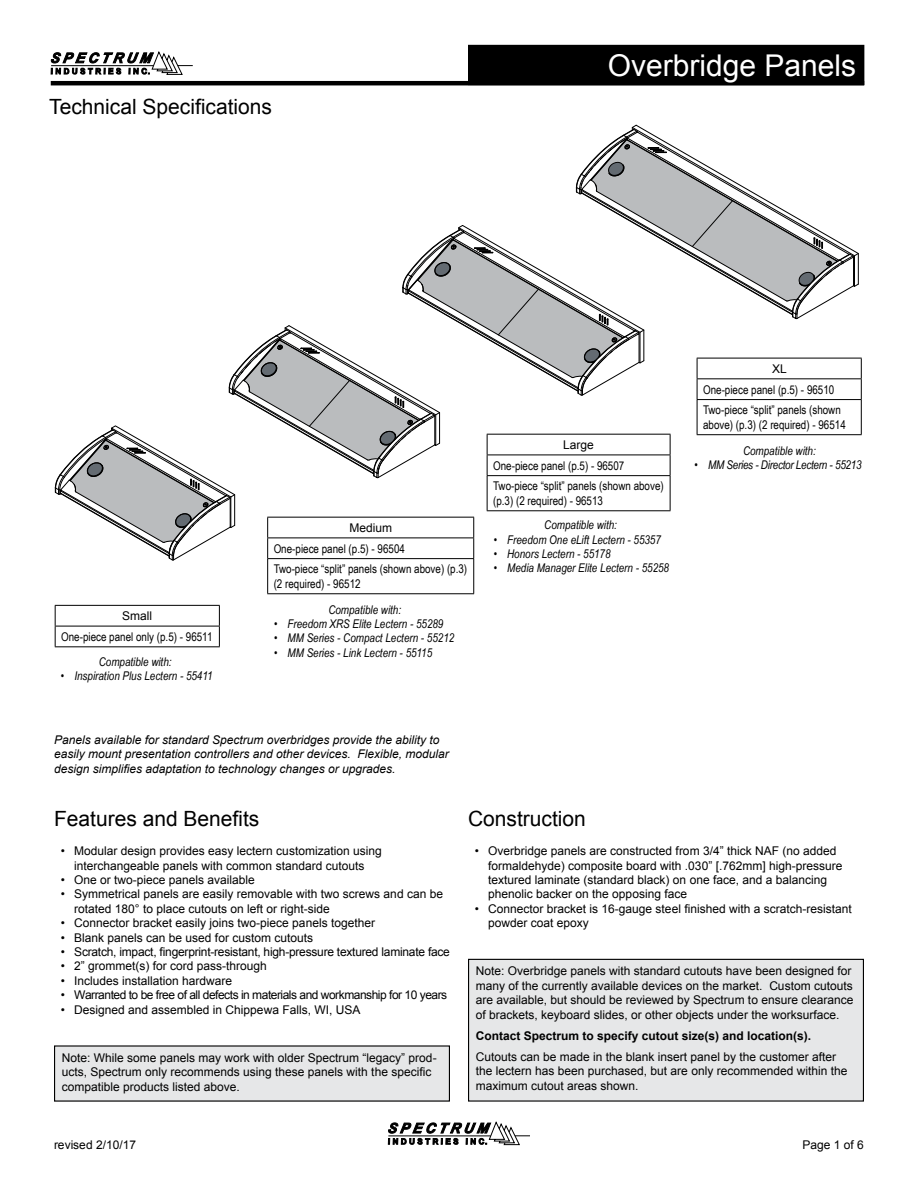
<style>
.page{position:relative;width:918px;height:1188px;background:#fff}
.page>*{position:absolute;margin:0;border:0;box-sizing:border-box;transform-origin:0 0}
.t1{font:30px "Arial";color:#fff}
.t2{font:21px "Arial";color:#000}
.t3{font:12px/14.4px "Arial";color:#000}
.t4{font:12px/20.7px "Arial Narrow";color:#000}
.t5{font:italic 12px "Arial Narrow";color:#000}
.t6{font:italic 12px/14.4px "Arial";color:#000}
.t7{font:12px "Arial";letter-spacing:-.02em;color:#000}
.t8{font:12px "Arial";letter-spacing:-.04em;color:#000}
.t9{font:700 12px "Arial";color:#000}
.t10{font:italic 12px "Arial Narrow";letter-spacing:-.02em;color:#000}
</style>
<div class="page">
<hr style="left:51px;top:81px;width:813px;height:4px;background:#000">
<svg style="left:388px;top:1121px;width:142px;height:25px"></svg>
<div style="left:469px;top:46px;width:395px;height:38px;background:#000"></div>
<div style="left:468px;top:45px;width:396px;height:40px;border:2px solid #000"></div>
<svg style="left:50px;top:51px;width:143px;height:35px"></svg>
<div style="left:469px;top:959px;width:394px;height:142px;background:#e6e7e8"></div>
<div style="left:468px;top:959px;width:396px;height:143px;border:1px solid #000"></div>
<hr style="left:267px;top:559px;width:1px;height:34px;background:#000">
<hr style="left:473px;top:559px;width:1px;height:34px;background:#000">
<hr style="left:267px;top:593px;width:207px;height:1px;background:#000">
<hr style="left:55px;top:605px;width:165px;height:1px;background:#000">
<hr style="left:55px;top:626px;width:165px;height:1px;background:#000">
<svg style="left:55px;top:606px;width:1px;height:40px"></svg>
<svg style="left:219px;top:606px;width:1px;height:40px"></svg>
<hr style="left:55px;top:646px;width:165px;height:1px;background:#000">
<svg style="left:55px;top:125px;width:807px;height:436px"></svg>
<hr style="left:697px;top:399px;width:165px;height:1px;background:#000">
<hr style="left:697px;top:400px;width:1px;height:34px;background:#000">
<hr style="left:861px;top:400px;width:1px;height:34px;background:#000">
<hr style="left:697px;top:434px;width:165px;height:1px;background:#000">
<div style="left:55px;top:1046px;width:394px;height:55px;background:#e6e7e8"></div>
<h2 class="t2" style="left:49px;top:93px;width:224px">Technical Specifications</h2>
<h1 class="t1" style="left:608px;top:46px;width:250px">Overbridge Panels</h1>
<p class="t3" style="left:122px;top:609px;width:31px">Small</p>
<p class="t4" style="left:61px;top:626px;width:153px">One-piece panel only (p.5) - 96511</p>
<p class="t5" style="left:99px;top:653px;width:74px">Compatible with:</p>
<p class="t5" style="left:61px;top:668px;width:153px">• Inspiration Plus Lectern - 55411</p>
<p class="t3" style="left:349px;top:521px;width:44px">Medium</p>
<p class="t4" style="left:274px;top:538px;width:195px">One-piece panel (p.5) - 96504<br>Two-piece “split” panels (shown above) (p.3)</p>
<p class="t4" style="left:274px;top:573px;width:88px">(2 required) - 96512</p>
<p class="t5" style="left:328px;top:601px;width:74px">Compatible with:</p>
<p class="t5" style="left:274px;top:615px;width:171px">• Freedom XRS Elite Lectern - 55289</p>
<p class="t5" style="left:274px;top:630px;width:182px">• MM Series - Compact Lectern - 55212</p>
<p class="t5" style="left:274px;top:644px;width:160px">• MM Series - Link Lectern - 55115</p>
<p class="t3" style="left:563px;top:438px;width:32px">Large</p>
<p class="t4" style="left:493px;top:455px;width:172px">One-piece panel (p.5) - 96507<br>Two-piece “split” panels (shown above)</p>
<p class="t4" style="left:493px;top:490px;width:111px">(p.3) (2 required) - 96513</p>
<p class="t5" style="left:544px;top:517px;width:74px">Compatible with:</p>
<p class="t5" style="left:494px;top:531px;width:169px">• Freedom One eLift Lectern - 55357</p>
<p class="t5" style="left:494px;top:546px;width:118px">• Honors Lectern - 55178</p>
<p class="t5" style="left:494px;top:560px;width:177px">• Media Manager Elite Lectern - 55258</p>
<p class="t3" style="left:772px;top:362px;width:16px">XL</p>
<p class="t4" style="left:703px;top:379px;width:139px">One-piece panel (p.5) - 96510<br>Two-piece “split” panels (shown</p>
<p class="t4" style="left:703px;top:414px;width:144px">above) (p.3) (2 required) - 96514</p>
<p class="t5" style="left:743px;top:442px;width:74px">Compatible with:</p>
<p class="t10" style="left:695px;top:457px;width:168px">• MM Series - Director Lectern - 55213</p>
<p class="t6" style="left:54px;top:733px;width:396px">Panels available for standard Spectrum overbridges provide the ability to easily mount presentation controllers and other devices. Flexible, modular design simplifies adaptation to technology changes or upgrades.</p>
<h2 class="t2" style="left:54px;top:805px;width:207px">Features and Benefits</h2>
<p class="t3" style="left:61px;top:844px;width:322px;text-align:center">• Modular design provides easy lectern customization using interchangeable panels with common standard cutouts</p>
<p class="t3" style="left:61px;top:873px;width:196px">• One or two-piece panels available</p>
<p class="t3" style="left:74px;top:887px;width:370px;text-indent:-14px">• Symmetrical panels are easily removable with two screws and can be rotated 180° to place cutouts on left or right-side</p>
<p class="t3" style="left:61px;top:916px;width:316px">• Connector bracket easily joins two-piece panels together</p>
<p class="t3" style="left:61px;top:930px;width:254px">• Blank panels can be used for custom cutouts</p>
<p class="t7" style="left:61px;top:944px;width:391px">• Scratch, impact, fingerprint-resistant, high-pressure textured laminate face</p>
<p class="t3" style="left:61px;top:959px;width:208px">• 2” grommet(s) for cord pass-through</p>
<p class="t3" style="left:61px;top:973px;width:173px">• Includes installation hardware</p>
<p class="t8" style="left:61px;top:987px;width:388px">• Warranted to be free of all defects in materials and workmanship for 10 years</p>
<p class="t3" style="left:61px;top:1002px;width:301px">• Designed and assembled in Chippewa Falls, WI, USA</p>
<p class="t3" style="left:62px;top:1051px;width:376px">Note: While some panels may work with older Spectrum “legacy” prod&shy;ucts, Spectrum only recommends using these panels with the specific compatible products listed above.</p>
<h2 class="t2" style="left:468px;top:805px;width:119px">Construction</h2>
<p class="t3" style="left:488px;top:844px;width:356px;text-indent:-14px">• Overbridge panels are constructed from 3/4” thick NAF (no added formaldehyde) composite board with .030” [.762mm] high-pressure textured laminate (standard black) on one face, and a balancing phenolic backer on the opposing face</p>
<p class="t3" style="left:488px;top:901px;width:365px;text-indent:-14px">• Connector bracket is 16-gauge steel finished with a scratch-resistant powder coat epoxy</p>
<p class="t3" style="left:476px;top:964px;width:379px">Note: Overbridge panels with standard cutouts have been designed for many of the currently available devices on the market. Custom cutouts are available, but should be reviewed by Spectrum to ensure clearance of brackets, keyboard slides, or other objects under the worksurface.</p>
<p class="t9" style="left:476px;top:1028px;width:337px">Contact Spectrum to specify cutout size(s) and location(s).</p>
<p class="t3" style="left:476px;top:1050px;width:373px">Cutouts can be made in the blank insert panel by the customer after the lectern has been purchased, but are only recommended within the maximum cutout areas shown.</p>
<p class="t3" style="left:54px;top:1137px;width:84px">revised 2/10/17</p>
<p class="t3" style="left:803px;top:1137px;width:63px">Page 1 of 6</p>
</div>
